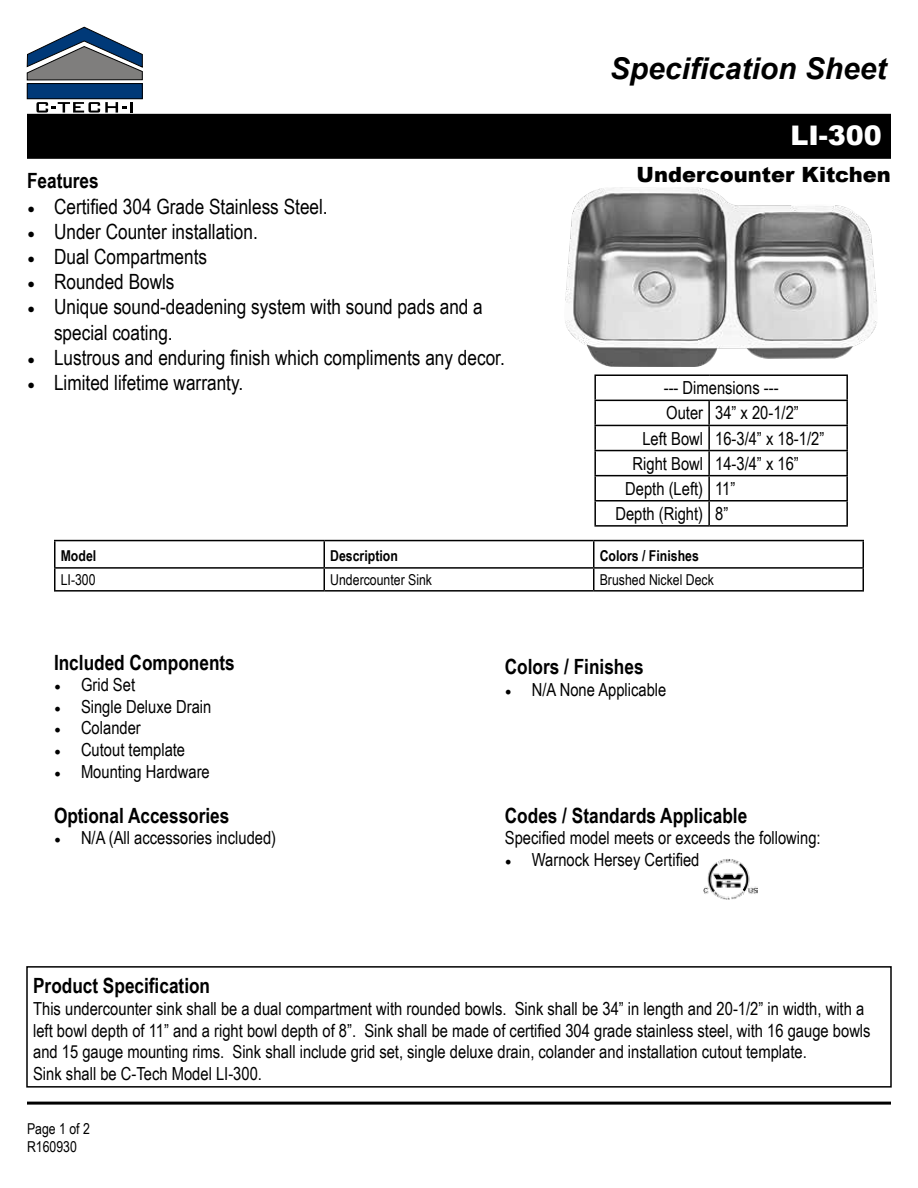
<style>
.page{position:relative;width:918px;height:1188px;background:#fff}
.page>*{position:absolute;margin:0;border:0;box-sizing:border-box;transform-origin:0 0}
.t1{font:italic 700 30px "Arial";color:#000}
.t2{font:900 27px "Arial";color:#fff}
.t3{font:21px/25.2px "Arial Narrow";color:#000}
.t4{font:700 21px "Arial Narrow";color:#000}
.t5{font:900 21px "Arial";color:#000}
.t6{font:18px/21.6px "Arial Narrow";color:#000}
.t7{font:15px/18px "Arial Narrow";color:#000}
.t8{font:700 15px "Arial Narrow";color:#000}
.s1{font-family:"Minion Pro"}
</style>
<div class="page">
<div style="left:27px;top:84px;width:115px;height:15px;background:#003978"></div>
<div style="left:27px;top:84px;width:115px;height:15px;border:1px solid #000"></div>
<svg style="left:27px;top:27px;width:115px;height:53px"></svg>
<svg style="left:36px;top:102px;width:97px;height:11px"></svg>
<div style="left:27px;top:114px;width:864px;height:45px;background:#000"></div>
<img style="left:565px;top:188px;width:312px;height:179px">
<div style="left:26px;top:966px;width:866px;height:122px;border:2px solid #000"></div>
<hr style="left:27px;top:1102px;width:864px;height:3px;background:#000">
<hr style="left:54px;top:540px;width:270px;height:1px;background:#000">
<hr style="left:54px;top:541px;width:2px;height:26px;background:#000">
<hr style="left:324px;top:540px;width:270px;height:1px;background:#000">
<hr style="left:594px;top:540px;width:270px;height:1px;background:#000">
<hr style="left:862px;top:541px;width:2px;height:26px;background:#000">
<hr style="left:54px;top:567px;width:270px;height:2px;background:#000">
<hr style="left:54px;top:569px;width:2px;height:21px;background:#000">
<hr style="left:324px;top:567px;width:270px;height:2px;background:#000">
<svg style="left:324px;top:541px;width:1px;height:49px"></svg>
<hr style="left:594px;top:567px;width:270px;height:2px;background:#000">
<svg style="left:593px;top:541px;width:1px;height:49px"></svg>
<hr style="left:862px;top:569px;width:2px;height:21px;background:#000">
<hr style="left:54px;top:590px;width:270px;height:2px;background:#000">
<hr style="left:324px;top:590px;width:270px;height:2px;background:#000">
<hr style="left:594px;top:590px;width:270px;height:2px;background:#000">
<hr style="left:594px;top:374px;width:115px;height:2px;background:#000">
<hr style="left:594px;top:376px;width:2px;height:24px;background:#000">
<hr style="left:709px;top:374px;width:139px;height:2px;background:#000">
<hr style="left:846px;top:376px;width:2px;height:24px;background:#000">
<hr style="left:594px;top:400px;width:115px;height:1px;background:#000">
<hr style="left:594px;top:401px;width:2px;height:24px;background:#000">
<hr style="left:709px;top:400px;width:139px;height:1px;background:#000">
<hr style="left:708px;top:401px;width:2px;height:24px;background:#000">
<hr style="left:846px;top:401px;width:2px;height:24px;background:#000">
<hr style="left:594px;top:425px;width:115px;height:1px;background:#000">
<hr style="left:594px;top:426px;width:2px;height:24px;background:#000">
<hr style="left:709px;top:425px;width:139px;height:1px;background:#000">
<hr style="left:708px;top:426px;width:2px;height:24px;background:#000">
<hr style="left:846px;top:426px;width:2px;height:24px;background:#000">
<hr style="left:594px;top:450px;width:115px;height:1px;background:#000">
<hr style="left:594px;top:451px;width:2px;height:24px;background:#000">
<hr style="left:709px;top:450px;width:139px;height:1px;background:#000">
<hr style="left:708px;top:451px;width:2px;height:24px;background:#000">
<hr style="left:846px;top:451px;width:2px;height:24px;background:#000">
<hr style="left:594px;top:475px;width:115px;height:1px;background:#000">
<hr style="left:594px;top:476px;width:2px;height:24px;background:#000">
<hr style="left:709px;top:475px;width:139px;height:1px;background:#000">
<hr style="left:708px;top:476px;width:2px;height:24px;background:#000">
<hr style="left:846px;top:476px;width:2px;height:24px;background:#000">
<hr style="left:594px;top:500px;width:115px;height:2px;background:#000">
<hr style="left:594px;top:502px;width:2px;height:23px;background:#000">
<hr style="left:709px;top:500px;width:139px;height:2px;background:#000">
<hr style="left:708px;top:502px;width:2px;height:23px;background:#000">
<hr style="left:846px;top:502px;width:2px;height:23px;background:#000">
<hr style="left:594px;top:525px;width:115px;height:2px;background:#000">
<hr style="left:709px;top:525px;width:139px;height:2px;background:#000">
<img style="left:704px;top:859px;width:54px;height:40px">
<h1 class="t1" style="left:610px;top:49px;width:278px">Specification Sheet</h1>
<h2 class="t2" style="left:790px;top:116px;width:93px">LI-300</h2>
<p class="t4" style="left:27px;top:165px;width:73px">Features</p>
<p class="t5" style="left:637px;top:159px;width:256px">Undercounter Kitchen</p>
<p class="t3" style="left:27px;top:193px;width:302px"><span class="s1">•</span> Certified 304 Grade Stainless Steel.</p>
<p class="t3" style="left:27px;top:218px;width:232px"><span class="s1">•</span> Under Counter installation.</p>
<p class="t3" style="left:27px;top:243px;width:182px"><span class="s1">•</span> Dual Compartments</p>
<p class="t3" style="left:27px;top:269px;width:149px"><span class="s1">•</span> Rounded Bowls</p>
<p class="t3" style="left:54px;top:294px;width:430px;text-indent:-27px"><span class="s1">•</span> Unique sound-deadening system with sound pads and a special coating.</p>
<p class="t3" style="left:27px;top:344px;width:479px"><span class="s1">•</span> Lustrous and enduring finish which compliments any decor.</p>
<p class="t3" style="left:27px;top:369px;width:218px"><span class="s1">•</span> Limited lifetime warranty.</p>
<p class="t6" style="left:664px;top:377px;width:116px">--- Dimensions ---</p>
<p class="t6" style="left:666px;top:402px;width:134px">Outer 34” x 20-1/2”</p>
<p class="t6" style="left:642px;top:427px;width:183px">Left Bowl 16-3/4” x 18-1/2”</p>
<p class="t6" style="left:633px;top:452px;width:168px">Right Bowl 14-3/4” x 16”</p>
<p class="t6" style="left:625px;top:477px;width:112px">Depth (Left) 11”</p>
<p class="t6" style="left:615px;top:502px;width:114px">Depth (Right) 8”</p>
<p class="t8" style="left:61px;top:544px;width:37px">Model</p>
<p class="t8" style="left:330px;top:544px;width:69px">Description</p>
<p class="t8" style="left:600px;top:544px;width:101px">Colors / Finishes</p>
<p class="t7" style="left:61px;top:570px;width:36px">LI-300</p>
<p class="t7" style="left:330px;top:570px;width:103px">Undercounter Sink</p>
<p class="t7" style="left:600px;top:570px;width:116px">Brushed Nickel Deck</p>
<p class="t4" style="left:54px;top:646px;width:182px">Included Components</p>
<p class="t6" style="left:54px;top:673px;width:83px"><span class="s1">•</span> Grid Set</p>
<p class="t6" style="left:54px;top:695px;width:159px"><span class="s1">•</span> Single Deluxe Drain</p>
<p class="t6" style="left:54px;top:717px;width:88px"><span class="s1">•</span> Colander</p>
<p class="t6" style="left:54px;top:738px;width:133px"><span class="s1">•</span> Cutout template</p>
<p class="t6" style="left:54px;top:760px;width:157px"><span class="s1">•</span> Mounting Hardware</p>
<p class="t4" style="left:54px;top:799px;width:177px">Optional Accessories</p>
<p class="t6" style="left:54px;top:827px;width:224px"><span class="s1">•</span> N/A (All accessories included)</p>
<p class="t4" style="left:505px;top:651px;width:140px">Colors / Finishes</p>
<p class="t6" style="left:505px;top:678px;width:163px"><span class="s1">•</span> N/A None Applicable</p>
<p class="t4" style="left:505px;top:799px;width:244px">Codes / Standards Applicable</p>
<p class="t6" style="left:505px;top:827px;width:317px">Specified model meets or exceeds the following:</p>
<p class="t6" style="left:505px;top:848px;width:196px"><span class="s1">•</span> Warnock Hersey Certified</p>
<p class="t4" style="left:33px;top:970px;width:179px">Product Specification</p>
<p class="t6" style="left:33px;top:997px;width:839px">This undercounter sink shall be a dual compartment with rounded bowls. Sink shall be 34” in length and 20-1/2” in width, with a left bowl depth of 11” and a right bowl depth of 8”. Sink shall be made of certified 304 grade stainless steel, with 16 gauge bowls and 15 gauge mounting rims. Sink shall include grid set, single deluxe drain, colander and installation cutout template.<br>Sink shall be C-Tech Model LI-300.</p>
<p class="t7" style="left:27px;top:1119px;width:64px">Page 1 of 2<br>R160930</p>
</div>
